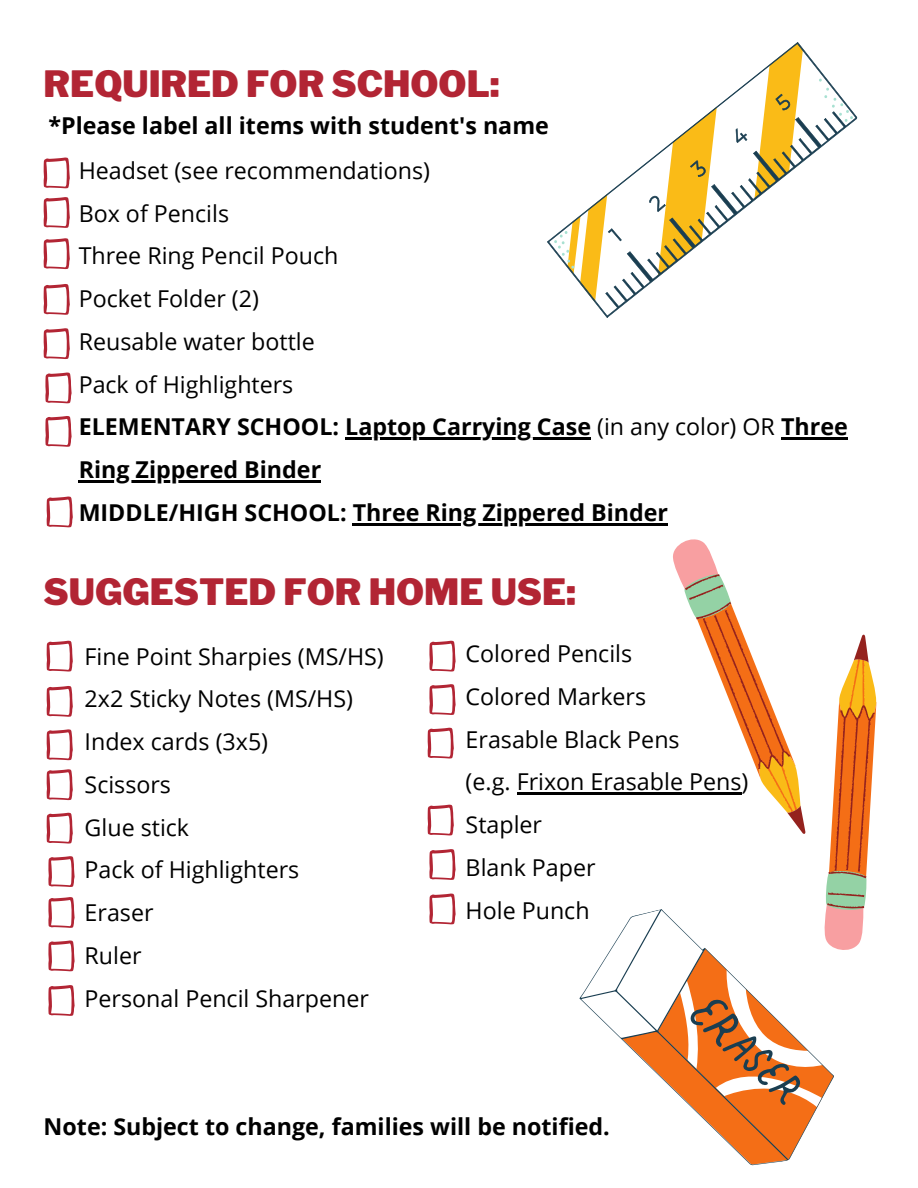
<style>
.page{position:relative;width:918px;height:1188px;background:#fff}
.page>*{position:absolute;margin:0;border:0;box-sizing:border-box;transform-origin:0 0}
.t1{font:900 36px "Libre Franklin";color:#b22534}
.t2{font:23.25px "Open Sans";color:#000}
.t3{font:700 23.25px/42.8px "Open Sans";color:#000}
.s1{font-weight:400}
</style>
<div class="page">
<svg style="left:548px;top:539px;width:315px;height:410px"></svg>
<svg style="left:591px;top:561px;width:286px;height:358px"></svg>
<svg style="left:47px;top:769px;width:26px;height:31px"></svg>
<svg style="left:47px;top:813px;width:26px;height:31px"></svg>
<svg style="left:48px;top:856px;width:26px;height:31px"></svg>
<svg style="left:48px;top:897px;width:26px;height:31px"></svg>
<svg style="left:48px;top:940px;width:26px;height:31px"></svg>
<svg style="left:48px;top:985px;width:26px;height:31px"></svg>
<svg style="left:44px;top:238px;width:26px;height:31px"></svg>
<svg style="left:547px;top:42px;width:311px;height:276px"></svg>
<svg style="left:818px;top:78px;width:4px;height:4px"></svg>
<svg style="left:824px;top:88px;width:30px;height:34px"></svg>
<svg style="left:554px;top:231px;width:21px;height:38px"></svg>
<svg style="left:564px;top:880px;width:286px;height:286px"></svg>
<hr style="left:345px;top:438px;width:246px;height:2px;background:#000">
<hr style="left:781px;top:438px;width:67px;height:2px;background:#000">
<hr style="left:79px;top:480px;width:242px;height:3px;background:#000">
<hr style="left:353px;top:523px;width:315px;height:2px;background:#000">
<hr style="left:517px;top:793px;width:224px;height:2px;background:#000">
<svg style="left:429px;top:641px;width:26px;height:31px"></svg>
<svg style="left:429px;top:684px;width:26px;height:31px"></svg>
<svg style="left:428px;top:728px;width:26px;height:31px"></svg>
<svg style="left:47px;top:729px;width:26px;height:31px"></svg>
<svg style="left:47px;top:641px;width:26px;height:31px"></svg>
<svg style="left:47px;top:686px;width:26px;height:31px"></svg>
<svg style="left:44px;top:284px;width:26px;height:31px"></svg>
<svg style="left:44px;top:328px;width:26px;height:31px"></svg>
<svg style="left:428px;top:805px;width:26px;height:31px"></svg>
<svg style="left:429px;top:849px;width:26px;height:31px"></svg>
<svg style="left:429px;top:893px;width:26px;height:31px"></svg>
<svg style="left:45px;top:372px;width:26px;height:31px"></svg>
<svg style="left:44px;top:157px;width:26px;height:31px"></svg>
<svg style="left:45px;top:416px;width:26px;height:31px"></svg>
<svg style="left:44px;top:197px;width:26px;height:31px"></svg>
<svg style="left:47px;top:496px;width:26px;height:31px"></svg>
<p class="t1" style="left:44px;top:62px;width:458px">REQUIRED FOR SCHOOL:</p>
<p class="t3" style="left:48px;top:103px;width:502px">*Please label all items with student's name</p>
<p class="t2" style="left:79px;top:154px;width:353px">Headset (see recommendations)</p>
<p class="t2" style="left:79px;top:197px;width:152px">Box of Pencils</p>
<p class="t2" style="left:79px;top:240px;width:261px">Three Ring Pencil Pouch</p>
<p class="t2" style="left:79px;top:282px;width:182px">Pocket Folder (2)</p>
<p class="t2" style="left:79px;top:325px;width:238px">Reusable water bottle</p>
<p class="t2" style="left:79px;top:368px;width:216px">Pack of Highlighters</p>
<p class="t3" style="left:79px;top:405px;width:771px">ELEMENTARY SCHOOL: Laptop Carrying Case <span class="s1">(in any color) OR</span> Three</p>
<p class="t3" style="left:79px;top:448px;width:591px">Ring Zippered Binder<br>MIDDLE/HIGH SCHOOL: Three Ring Zippered Binder</p>
<h1 class="t1" style="left:44px;top:570px;width:534px">SUGGESTED FOR HOME USE:</h1>
<p class="t2" style="left:85px;top:640px;width:301px">Fine Point Sharpies (MS/HS)</p>
<h1 class="t2" style="left:85px;top:683px;width:270px">2x2 Sticky Notes (MS/HS)</h1>
<h2 class="t2" style="left:85px;top:725px;width:185px">Index cards (3x5)</h2>
<p class="t2" style="left:85px;top:768px;width:88px">Scissors</p>
<p class="t2" style="left:85px;top:811px;width:106px">Glue stick</p>
<p class="t2" style="left:85px;top:854px;width:216px">Pack of Highlighters</p>
<p class="t2" style="left:85px;top:896px;width:70px">Eraser</p>
<p class="t2" style="left:85px;top:939px;width:59px">Ruler</p>
<p class="t2" style="left:85px;top:982px;width:286px">Personal Pencil Sharpener</p>
<p class="t2" style="left:466px;top:637px;width:168px">Colored Pencils</p>
<p class="t2" style="left:466px;top:680px;width:182px">Colored Markers</p>
<p class="t2" style="left:466px;top:723px;width:216px">Erasable Black Pens</p>
<p class="t2" style="left:466px;top:766px;width:284px">(e.g. Frixon Erasable Pens)</p>
<p class="t2" style="left:466px;top:808px;width:78px">Stapler</p>
<p class="t2" style="left:466px;top:851px;width:132px">Blank Paper</p>
<p class="t2" style="left:466px;top:894px;width:125px">Hole Punch</p>
<p class="t3" style="left:44px;top:1105px;width:568px">Note: Subject to change, families will be notified.</p>
</div>
